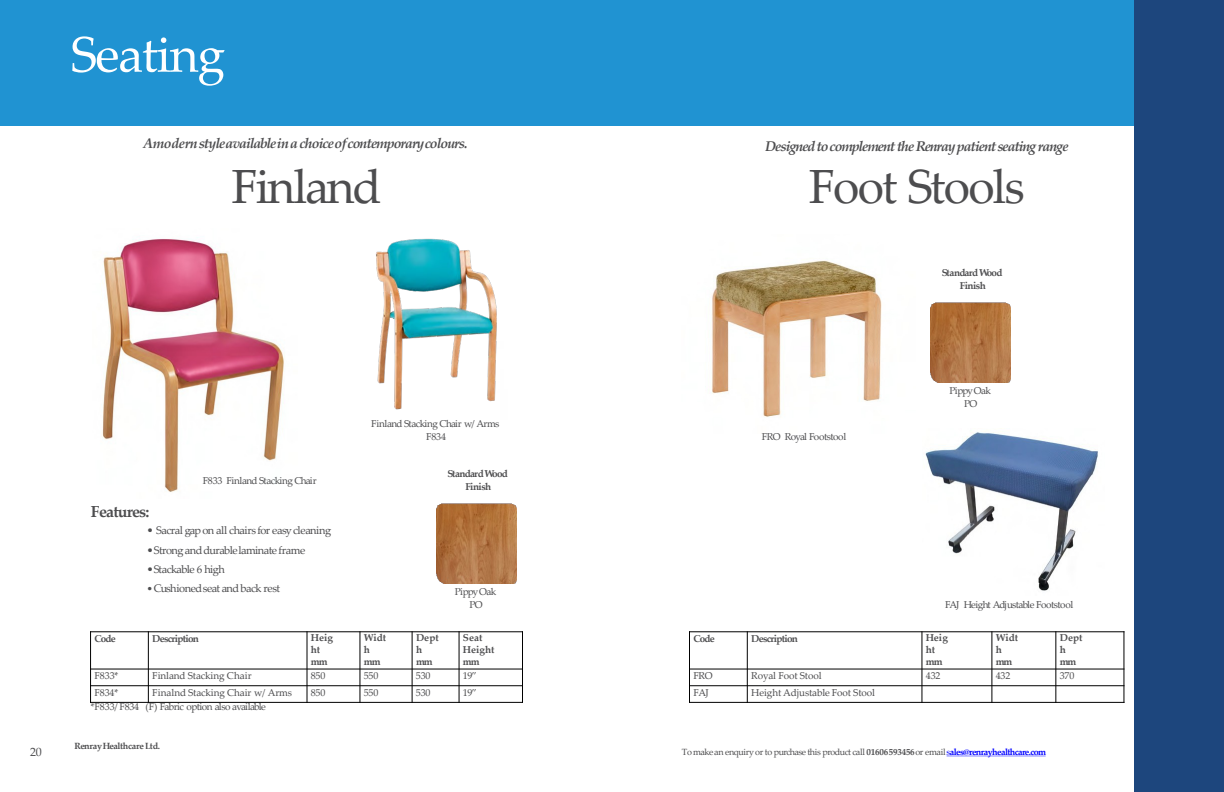
<style>
.page{position:relative;width:1224px;height:792px;background:#fff}
.page>*{position:absolute;margin:0;border:0;box-sizing:border-box;transform-origin:0 0}
.t1{font:50px "Palatino Linotype";letter-spacing:-.03em;color:#fff}
.t2{font:48px "Palatino Linotype";letter-spacing:-.045em;color:#4d4d4f}
.t3{font:700 16px "Palatino Linotype";letter-spacing:-.05em;color:#4d4d4f}
.t4{font:italic 700 14px "Palatino Linotype";letter-spacing:-.07em;color:#4d4d4f}
.t5{font:12px "Palatino Linotype";color:#4d4d4f}
.t6{font:11px "Palatino Linotype";letter-spacing:-.05em;color:#4d4d4f}
.t7{font:10px/13px "Palatino Linotype";letter-spacing:-.025em;color:#4d4d4f;text-align:center}
.t8{font:700 10px/12px "Palatino Linotype";letter-spacing:-.065em;color:#4d4d4f}
.t9{font:10px "Palatino Linotype";letter-spacing:-.05em;color:#4d4d4f}
.t10{font:10px "Palatino Linotype";letter-spacing:-.06em;color:#4d4d4f}
.t11{font:10px "Palatino Linotype";letter-spacing:-.045em;color:#4d4d4f}
.t12{font:10px/13px "Palatino Linotype";letter-spacing:-.075em;color:#4d4d4f;text-align:center}
.t13{font:10px "Palatino Linotype";letter-spacing:-.005em;color:#4d4d4f}
.t14{font:700 10px/12px "Palatino Linotype";letter-spacing:.005em;color:#4d4d4f}
.t15{font:9px "Palatino Linotype";letter-spacing:-.045em;color:#4d4d4f}
.t16{font:700 9px "Palatino Linotype";letter-spacing:-.035em;color:#4d4d4f}
.s1{font-size:10px}
.s2{font-weight:700}
.s3{color:#00f}
.s4{font-weight:700;color:#00f}
</style>
<div class="page">
<svg style="left:947px;top:756px;width:99px;height:1px"></svg>
<img style="left:711px;top:260px;width:171px;height:157px">
<div style="left:0;top:0;width:1135px;height:126px;background:#2093d2"></div>
<div style="left:1135px;top:0;width:89px;height:792px;background:#1d467d"></div>
<img style="left:102px;top:239px;width:182px;height:253px">
<hr style="left:148px;top:631px;width:1px;height:72px;background:#000">
<hr style="left:307px;top:631px;width:1px;height:72px;background:#000">
<hr style="left:359px;top:631px;width:1px;height:72px;background:#000">
<hr style="left:412px;top:631px;width:1px;height:72px;background:#000">
<hr style="left:459px;top:631px;width:1px;height:72px;background:#000">
<hr style="left:90px;top:669px;width:433px;height:1px;background:#000">
<hr style="left:90px;top:685px;width:433px;height:1px;background:#000">
<hr style="left:90px;top:631px;width:1px;height:72px;background:#000">
<hr style="left:522px;top:631px;width:1px;height:72px;background:#000">
<hr style="left:90px;top:631px;width:433px;height:1px;background:#000">
<hr style="left:90px;top:702px;width:433px;height:1px;background:#000">
<img style="left:376px;top:238px;width:121px;height:172px">
<hr style="left:747px;top:631px;width:1px;height:72px;background:#000">
<hr style="left:921px;top:631px;width:1px;height:72px;background:#000">
<hr style="left:991px;top:631px;width:1px;height:72px;background:#000">
<hr style="left:1055px;top:631px;width:1px;height:72px;background:#000">
<hr style="left:689px;top:669px;width:435px;height:1px;background:#000">
<hr style="left:689px;top:685px;width:435px;height:1px;background:#000">
<hr style="left:689px;top:631px;width:1px;height:72px;background:#000">
<hr style="left:1123px;top:631px;width:1px;height:72px;background:#000">
<hr style="left:689px;top:631px;width:435px;height:1px;background:#000">
<hr style="left:689px;top:702px;width:435px;height:1px;background:#000">
<img style="left:925px;top:432px;width:173px;height:159px">
<img style="left:436px;top:504px;width:80px;height:79px">
<img style="left:931px;top:302px;width:80px;height:80px">
<h2 class="t1" style="left:71px;top:19px;width:156px">Seating</h2>
<p class="t4" style="left:143px;top:134px;width:326px">Amodernstyleavailableina choiceofcontemporarycolours.</p>
<p class="t2" style="left:232px;top:152px;width:152px">Finland</p>
<p class="t5" style="left:30px;top:744px;width:13px">20</p>
<p class="t11" style="left:203px;top:474px;width:115px">F833 Finland Stacking Chair</p>
<p class="t3" style="left:91px;top:500px;width:60px">Features:</p>
<p class="t6" style="left:147px;top:523px;width:186px">• Sacral gap on all chairs for easycleaning</p>
<p class="t6" style="left:147px;top:542px;width:160px">•Stronganddurablelaminate frame</p>
<p class="t6" style="left:147px;top:561px;width:79px">•Stackable 6 high</p>
<p class="t6" style="left:147px;top:581px;width:135px"><span class="s1">•</span>Cushionedseat and back rest</p>
<p class="t7" style="left:371px;top:417px;width:129px">Finland Stacking Chair w/ Arms<br>F834</p>
<p class="t8" style="left:447px;top:467px;width:62px;line-height:13px;text-align:center">StandardWood<br>Finish</p>
<p class="t12" style="left:455px;top:585px;width:43px">Pippy Oak<br>PO</p>
<p class="t8" style="left:95px;top:632px;width:23px">Code</p>
<p class="t8" style="left:152px;top:632px;width:48px">Description</p>
<p class="t8" style="left:311px;top:632px;width:23px">Heig ht mm</p>
<p class="t8" style="left:364px;top:632px;width:24px">Widt h mm</p>
<p class="t8" style="left:416px;top:632px;width:24px">Dept h mm</p>
<p class="t14" style="left:463px;top:632px;width:33px">Seat<br>Height mm</p>
<p class="t7" style="left:94px;top:669px;width:26px">F833*</p>
<p class="t7" style="left:152px;top:669px;width:101px">Finland Stacking Chair</p>
<p class="t7" style="left:311px;top:669px;width:16px">850</p>
<p class="t7" style="left:364px;top:669px;width:16px">550</p>
<p class="t7" style="left:416px;top:669px;width:16px">530</p>
<p class="t7" style="left:463px;top:669px;width:16px">19”</p>
<p class="t7" style="left:94px;top:685px;width:26px">F834*</p>
<p class="t7" style="left:152px;top:685px;width:141px">Finalnd Stacking Chair w/ Arms</p>
<p class="t7" style="left:311px;top:685px;width:16px">850</p>
<p class="t7" style="left:364px;top:685px;width:16px">550</p>
<p class="t7" style="left:416px;top:685px;width:16px">530</p>
<p class="t7" style="left:463px;top:685px;width:16px">19”</p>
<p class="t9" style="left:91px;top:700px;width:177px">*F833/ F834 (F) Fabric option also available</p>
<p class="t16" style="left:74px;top:739px;width:87px">RenrayHealthcare Ltd.</p>
<p class="t4" style="left:765px;top:137px;width:305px">Designedtocomplement the Renray patientseating range</p>
<p class="t2" style="left:809px;top:152px;width:217px">Foot Stools</p>
<p class="t8" style="left:942px;top:266px;width:62px;line-height:13px;text-align:center">StandardWood<br>Finish</p>
<p class="t9" style="left:762px;top:430px;width:86px">FRO Royal Footstool</p>
<p class="t12" style="left:950px;top:384px;width:43px">Pippy Oak<br>PO</p>
<p class="t10" style="left:945px;top:597px;width:130px">FAJ Height Adjustable Footstool</p>
<p class="t8" style="left:693px;top:632px;width:23px">Code</p>
<p class="t8" style="left:751px;top:632px;width:48px">Description</p>
<p class="t8" style="left:926px;top:632px;width:23px">Heig ht mm</p>
<p class="t8" style="left:996px;top:632px;width:24px">Widt h mm</p>
<p class="t8" style="left:1060px;top:632px;width:24px">Dept h mm</p>
<p class="t7" style="left:693px;top:669px;width:21px">FRO</p>
<p class="t13" style="left:751px;top:668px;width:72px">Royal Foot Stool</p>
<p class="t7" style="left:926px;top:669px;width:16px">432</p>
<p class="t7" style="left:996px;top:669px;width:16px">432</p>
<p class="t7" style="left:1060px;top:669px;width:16px">370</p>
<p class="t7" style="left:693px;top:685px;width:17px">FAJ</p>
<p class="t7" style="left:751px;top:685px;width:125px">Height Adjustable Foot Stool</p>
<p class="t15" style="left:682px;top:745px;width:366px">To makean enquiry or to purchase this product call <span class="s2">01606593456</span>or email<span class="s3">s</span><span class="s4">ales@renrayhealthcare.com</span></p>
</div>
